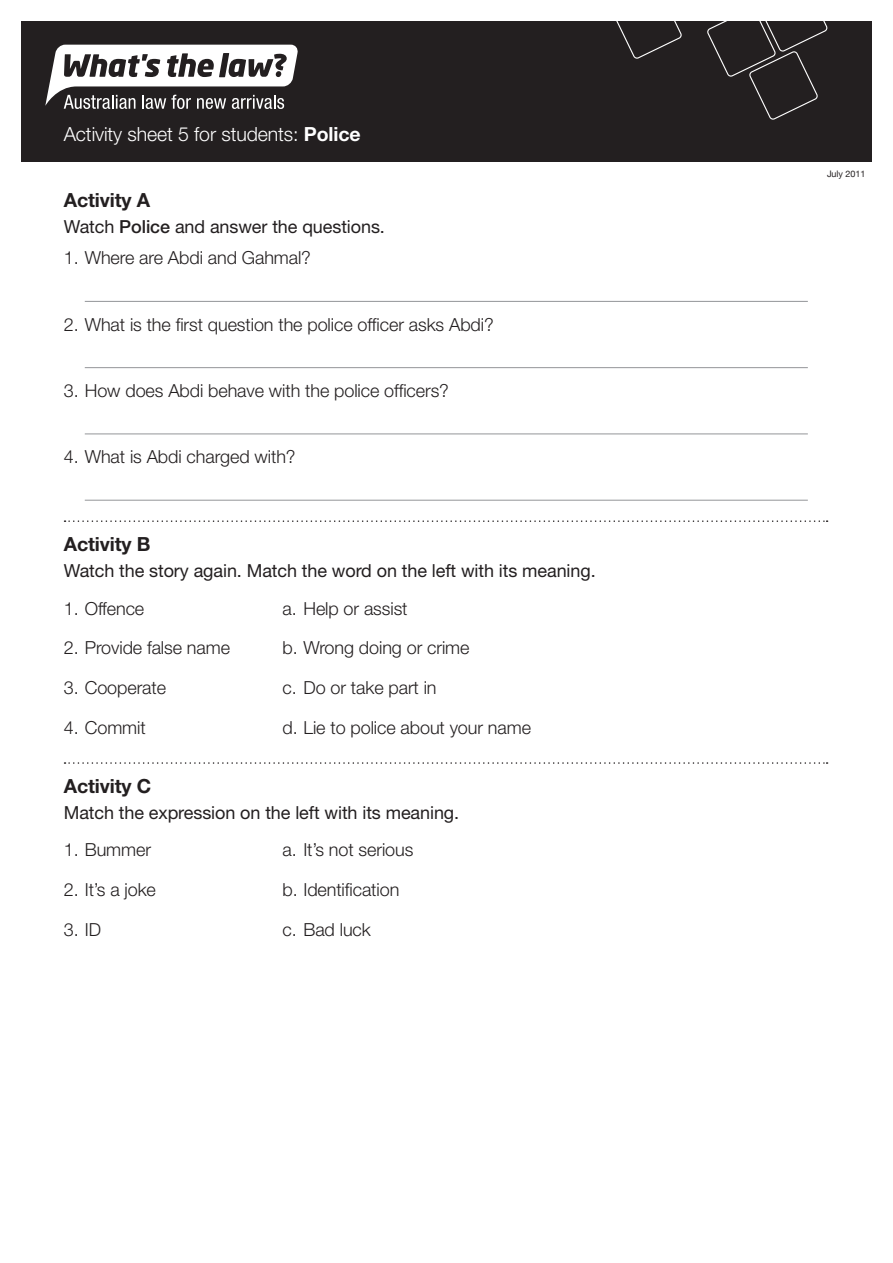
<style>
.page{position:relative;width:893px;height:1263px;background:#fff}
.page>*{position:absolute;margin:0;border:0;box-sizing:border-box;transform-origin:0 0}
.t1{font:300 19.5px "Helvetica Neue LT";letter-spacing:-.005em;color:#fff}
.t2{font:700 19.5px "Helvetica Neue LT";letter-spacing:-.005em;color:#231f20}
.t3{font:300 18px "Helvetica Neue LT";letter-spacing:-.005em;color:#231f20}
.t4{font:18px "Helvetica Neue LT";letter-spacing:-.005em;color:#231f20}
.t5{font:9px "Helvetica Neue";letter-spacing:-.005em;color:#231f20}
.s1{font-weight:700}
.s2{font-weight:500}
</style>
<div class="page">
<div style="left:21px;top:21px;width:851px;height:141px;background:#231f20"></div>
<svg style="left:616px;top:21px;width:211px;height:99px"></svg>
<svg style="left:45px;top:45px;width:253px;height:64px"></svg>
<hr style="left:85px;top:301px;width:723px;height:1px;background:#939598">
<hr style="left:85px;top:367px;width:723px;height:1px;background:#939598">
<hr style="left:85px;top:433px;width:723px;height:1px;background:#939598">
<hr style="left:85px;top:500px;width:723px;height:1px;background:#939598">
<svg style="left:65px;top:520px;width:763px;height:2px"></svg>
<svg style="left:65px;top:762px;width:763px;height:2px"></svg>
<p class="t1" style="left:64px;top:122px;width:298px">Activity sheet 5 for students: <span class="s1">Police</span></p>
<p class="t2" style="left:64px;top:188px;width:88px">Activity A</p>
<p class="t4" style="left:64px;top:216px;width:323px">Watch <span class="s2">Police</span> and answer the questions.</p>
<p class="t3" style="left:64px;top:247px;width:249px">1. Where are Abdi and Gahmal?</p>
<p class="t3" style="left:64px;top:313px;width:431px">2. What is the first question the police officer asks Abdi?</p>
<p class="t3" style="left:64px;top:379px;width:387px">3. How does Abdi behave with the police officers?</p>
<p class="t3" style="left:64px;top:446px;width:233px">4. What is Abdi charged with?</p>
<p class="t2" style="left:64px;top:532px;width:88px">Activity B</p>
<p class="t4" style="left:64px;top:560px;width:533px">Watch the story again. Match the word on the left with its meaning.</p>
<p class="t3" style="left:64px;top:597px;width:82px">1. Offence</p>
<p class="t3" style="left:282px;top:597px;width:127px">a. Help or assist</p>
<p class="t3" style="left:64px;top:637px;width:168px">2. Provide false name</p>
<p class="t3" style="left:282px;top:637px;width:189px">b. Wrong doing or crime</p>
<p class="t3" style="left:64px;top:676px;width:104px">3. Cooperate</p>
<p class="t3" style="left:282px;top:676px;width:156px">c. Do or take part in</p>
<p class="t3" style="left:64px;top:716px;width:83px">4. Commit</p>
<p class="t3" style="left:282px;top:716px;width:250px">d. Lie to police about your name</p>
<p class="t2" style="left:64px;top:773px;width:89px">Activity C</p>
<p class="t4" style="left:64px;top:802px;width:397px">Match the expression on the left with its meaning.</p>
<p class="t3" style="left:64px;top:839px;width:89px">1. Bummer</p>
<p class="t3" style="left:282px;top:839px;width:132px">a. It’s not serious</p>
<p class="t3" style="left:64px;top:879px;width:94px">2. It’s a joke</p>
<p class="t3" style="left:282px;top:879px;width:118px">b. Identification</p>
<p class="t3" style="left:64px;top:918px;width:39px">3. ID</p>
<p class="t3" style="left:282px;top:918px;width:90px">c. Bad luck</p>
<p class="t5" style="left:827px;top:168px;width:40px">July 2011</p>
</div>
